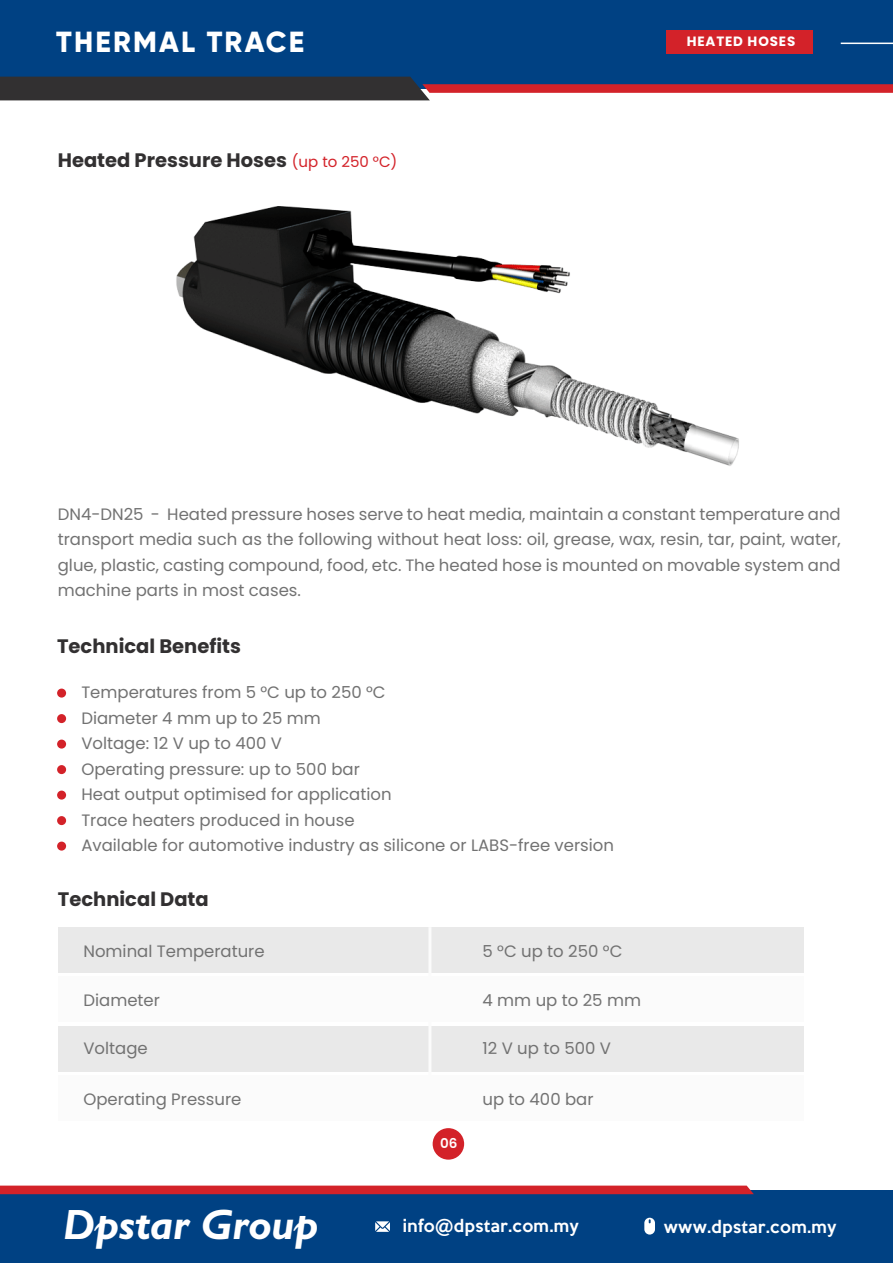
<style>
.page{position:relative;width:893px;height:1263px;background:#fff}
.page>*{position:absolute;margin:0;border:0;box-sizing:border-box;transform-origin:0 0}
.t1{font:italic 700 42.45px "Gill Sans";color:#fff}
.t2{font:800 29.1px "Gilroy";letter-spacing:.075em;color:#fff}
.t3{font:700 19.5px "Poppins";color:#323031}
.t4{font:16.5px/25.5px "Poppins";color:#727272;text-align:justify}
.t5{font:500 15.9px "Keep Calm";letter-spacing:.025em;color:#fff}
.t6{font:700 13.5px "Poppins";letter-spacing:.065em;color:#fff}
.t7{font:600 13.5px "Poppins";color:#fff}
.s1{font-weight:400;font-size:15px;color:#d32229}
</style>
<div class="page">
<div style="left:0;top:1190px;width:893px;height:73px;background:#004183"></div>
<svg style="left:375px;top:1221px;width:15px;height:11px"></svg>
<svg style="left:644px;top:1218px;width:11px;height:16px"></svg>
<svg style="left:0;top:1185px;width:754px;height:9px;background:#d53138"></svg>
<div style="left:433px;top:1128px;width:31px;height:32px;background:#d32229;border-radius:50%"></div>
<img style="left:176px;top:206px;width:563px;height:260px">
<div style="left:57px;top:688px;width:9px;height:10px;background:#d32229;border-radius:50%"></div>
<div style="left:57px;top:714px;width:9px;height:9px;background:#d32229;border-radius:50%"></div>
<div style="left:57px;top:740px;width:9px;height:8px;background:#d32229;border-radius:50%"></div>
<div style="left:57px;top:765px;width:9px;height:9px;background:#d32229;border-radius:50%"></div>
<div style="left:57px;top:790px;width:9px;height:10px;background:#d32229;border-radius:50%"></div>
<div style="left:57px;top:816px;width:9px;height:9px;background:#d32229;border-radius:50%"></div>
<div style="left:57px;top:842px;width:9px;height:8px;background:#d32229;border-radius:50%"></div>
<div style="left:58px;top:927px;width:745px;height:45px;background:#e9e9e9"></div>
<div style="left:58px;top:977px;width:745px;height:45px;background:#fbfbfb"></div>
<div style="left:58px;top:1026px;width:745px;height:45px;background:#e9e9e9"></div>
<div style="left:58px;top:1076px;width:745px;height:45px;background:#fbfbfb"></div>
<hr style="left:428px;top:927px;width:3px;height:194px;background:#fbfbfb">
<div style="left:0;top:0;width:893px;height:89px;background:#004183"></div>
<svg style="left:0;top:77px;width:893px;height:23px"></svg>
<div style="left:667px;top:31px;width:146px;height:23px;background:#d32229"></div>
<hr style="left:841px;top:43px;width:52px;height:1px;background:#fff">
<h2 class="t2" style="left:56px;top:23px;width:249px">THERMAL TRACE</h2>
<p class="t6" style="left:687px;top:34px;width:110px">HEATED HOSES</p>
<p class="t3" style="left:58px;top:149px;width:341px">Heated Pressure Hoses <span class="s1">(up to 250 °C)</span></p>
<p class="t4" style="left:58px;top:501px;width:784px">DN4-DN25 - Heated pressure hoses serve to heat media, maintain a constant temperature and transport media such as the following without heat loss: oil, grease, wax, resin, tar, paint, water, glue, plastic, casting compound, food, etc. The heated hose is mounted on movable system and machine parts in most cases.</p>
<p class="t3" style="left:57px;top:635px;width:185px">Technical Benefits</p>
<p class="t4" style="left:81px;top:680px;width:534px;text-align:left">Temperatures from 5 °C up to 250 °C<br>Diameter 4 mm up to 25 mm<br>Voltage: 12 V up to 400 V<br>Operating pressure: up to 500 bar<br>Heat output optimised for application<br>Trace heaters produced in house<br>Available for automotive industry as silicone or LABS-free version</p>
<p class="t3" style="left:58px;top:888px;width:152px">Technical Data</p>
<p class="t4" style="left:83px;top:938px;width:183px">Nominal Temperature</p>
<p class="t4" style="left:83px;top:988px;width:78px">Diameter</p>
<p class="t4" style="left:83px;top:1036px;width:66px">Voltage</p>
<p class="t4" style="left:83px;top:1087px;width:159px">Operating Pressure</p>
<p class="t4" style="left:482px;top:938px;width:141px">5 °C up to 250 °C</p>
<p class="t4" style="left:482px;top:988px;width:160px">4 mm up to 25 mm</p>
<p class="t4" style="left:482px;top:1036px;width:130px">12 V up to 500 V</p>
<p class="t4" style="left:482px;top:1087px;width:113px">up to 400 bar</p>
<p class="t7" style="left:440px;top:1136px;width:19px">06</p>
<h1 class="t1" style="left:63px;top:1198px;width:257px">Dpstar Group</h1>
<p class="t5" style="left:403px;top:1212px;width:178px">info@dpstar.com.my</p>
<p class="t5" style="left:664px;top:1212px;width:174px">www.dpstar.com.my</p>
</div>
